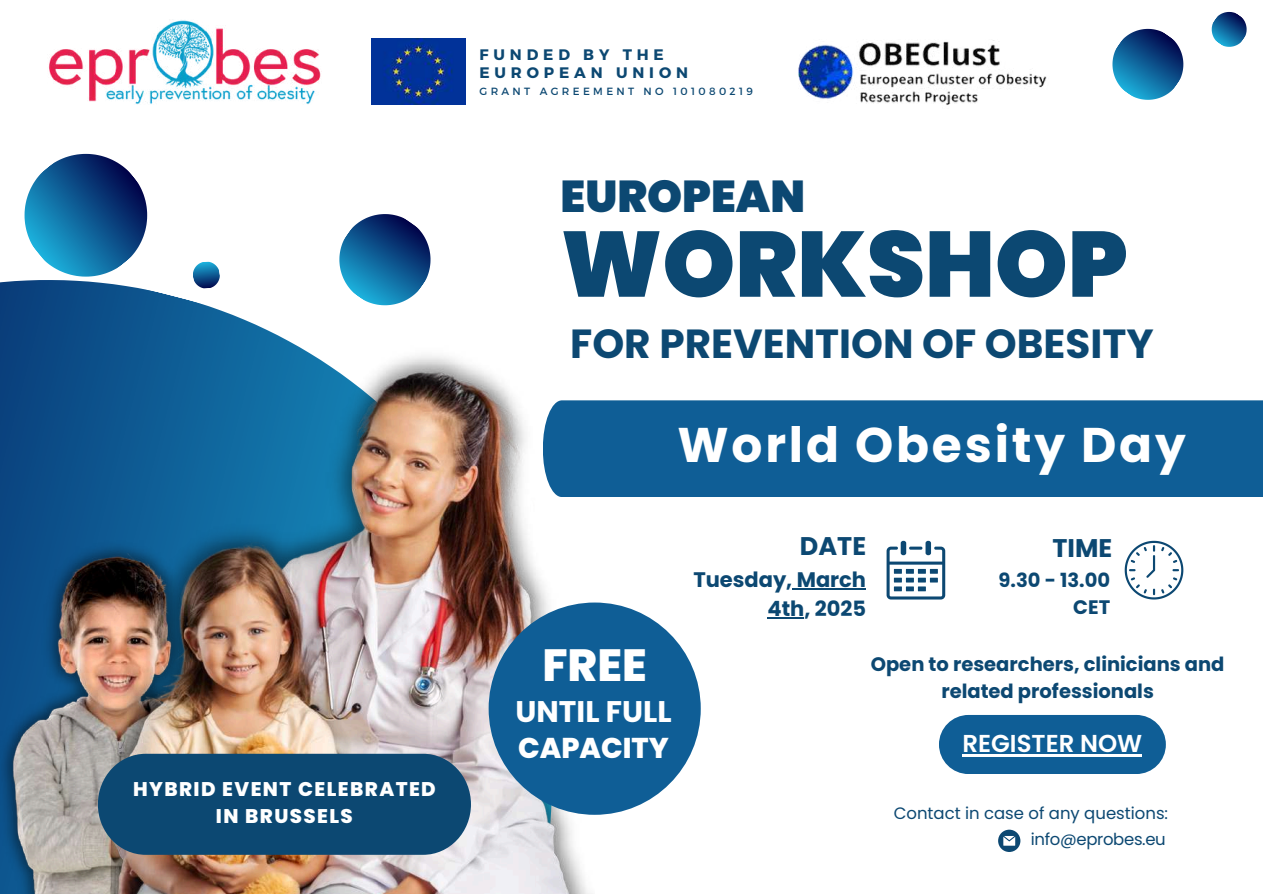
<style>
.page{position:relative;width:1263px;height:894px;background:#fff}
.page>*{position:absolute;margin:0;border:0;box-sizing:border-box;transform-origin:0 0}
.t1{font:900 92.55px "Poppins";color:#0c4872}
.t2{font:700 48.6px "Poppins";letter-spacing:.06em;color:#fff}
.t3{font:800 45px "Poppins";color:#fff}
.t4{font:900 44.55px "Poppins";color:#0c4872}
.t5{font:700 40.65px "Poppins";color:#0c4872}
.t6{font:700 29.85px "Poppins";color:#fff}
.t7{font:800 28.5px "Poppins";color:#fff}
.t8{font:700 25.5px "Poppins";color:#0c4872}
.t9{font:600 24.45px "Poppins";color:#fff}
.t10{font:700 21px/29.2px "Poppins";color:#0c4872;text-align:right}
.t11{font:800 19.8px/27.6px "Poppins";letter-spacing:.07em;color:#fff;text-align:center}
.t12{font:700 19.5px/27px "Poppins";color:#0c4872;text-align:right}
.t13{font:16.5px/26.2px "Poppins";color:#0c4872;text-align:right}
.t14{font:700 15.15px/18.1px "Montserrat";letter-spacing:.32em;color:#0c4872}
.t15{font:10.5px "Montserrat";letter-spacing:.32em;color:#0c4872}
</style>
<div class="page">
<svg style="left:0;top:296px;width:661px;height:519px"></svg>
<svg style="left:321px;top:214px;width:127px;height:109px"></svg>
<svg style="left:193px;top:261px;width:27px;height:28px"></svg>
<svg style="left:0;top:153px;width:172px;height:148px"></svg>
<div style="left:594px;top:400px;width:669px;height:97px;background:#0f5e96"></div>
<img style="left:0;top:488px;width:112px;height:405px">
<img style="left:112px;top:339px;width:482px;height:554px">
<div style="left:98px;top:753px;width:373px;height:101px;background:#0c4872;border-radius:49px"></div>
<div style="left:939px;top:714px;width:227px;height:59px;background:#0f5e96;border-radius:30px"></div>
<div style="left:489px;top:602px;width:212px;height:212px;background:#0f5e96;border-radius:50%"></div>
<svg style="left:1125px;top:540px;width:58px;height:59px"></svg>
<svg style="left:886px;top:540px;width:59px;height:59px"></svg>
<svg style="left:998px;top:829px;width:22px;height:22px"></svg>
<svg style="left:1211px;top:11px;width:36px;height:36px"></svg>
<svg style="left:1112px;top:28px;width:72px;height:72px"></svg>
<img style="left:372px;top:39px;width:93px;height:66px">
<img style="left:49px;top:20px;width:272px;height:84px">
<img style="left:798px;top:40px;width:249px;height:65px">
<hr style="left:962px;top:754px;width:180px;height:2px;background:#fff">
<hr style="left:792px;top:588px;width:74px;height:1px;background:#0c4872">
<hr style="left:767px;top:617px;width:37px;height:1px;background:#0c4872">
<p class="t11" style="left:133px;top:774px;width:304px">HYBRID EVENT CELEBRATED<br>IN BRUSSELS</p>
<p class="t14" style="left:479px;top:44px;width:210px">FUNDED BY THE<br>EUROPEAN UNION</p>
<p class="t15" style="left:479px;top:84px;width:275px">GRANT AGREEMENT NO 101080219</p>
<h3 class="t4" style="left:561px;top:165px;width:246px">EUROPEAN</h3>
<h1 class="t1" style="left:561px;top:199px;width:569px">WORKSHOP</h1>
<h3 class="t5" style="left:570px;top:315px;width:585px">FOR PREVENTION OF OBESITY</h3>
<h2 class="t2" style="left:678px;top:411px;width:510px">World Obesity Day</h2>
<h3 class="t3" style="left:542px;top:633px;width:106px">FREE</h3>
<h3 class="t6" style="left:516px;top:690px;width:158px">UNTIL FULL</h3>
<h3 class="t7" style="left:518px;top:728px;width:152px">CAPACITY</h3>
<h3 class="t8" style="left:800px;top:527px;width:68px">DATE</h3>
<h3 class="t8" style="left:1052px;top:530px;width:61px">TIME</h3>
<p class="t12" style="left:999px;top:567px;width:113px">9.30 - 13.00<br>CET</p>
<p class="t10" style="left:693px;top:565px;width:174px">Tuesday, March<br>4th, 2025</p>
<p class="t12" style="left:871px;top:650px;width:355px;text-align:center">Open to researchers, clinicians and related professionals</p>
<p class="t9" style="left:962px;top:726px;width:181px">REGISTER NOW</p>
<p class="t13" style="left:894px;top:800px;width:276px">Contact in case of any questions: info@eprobes.eu</p>
</div>
